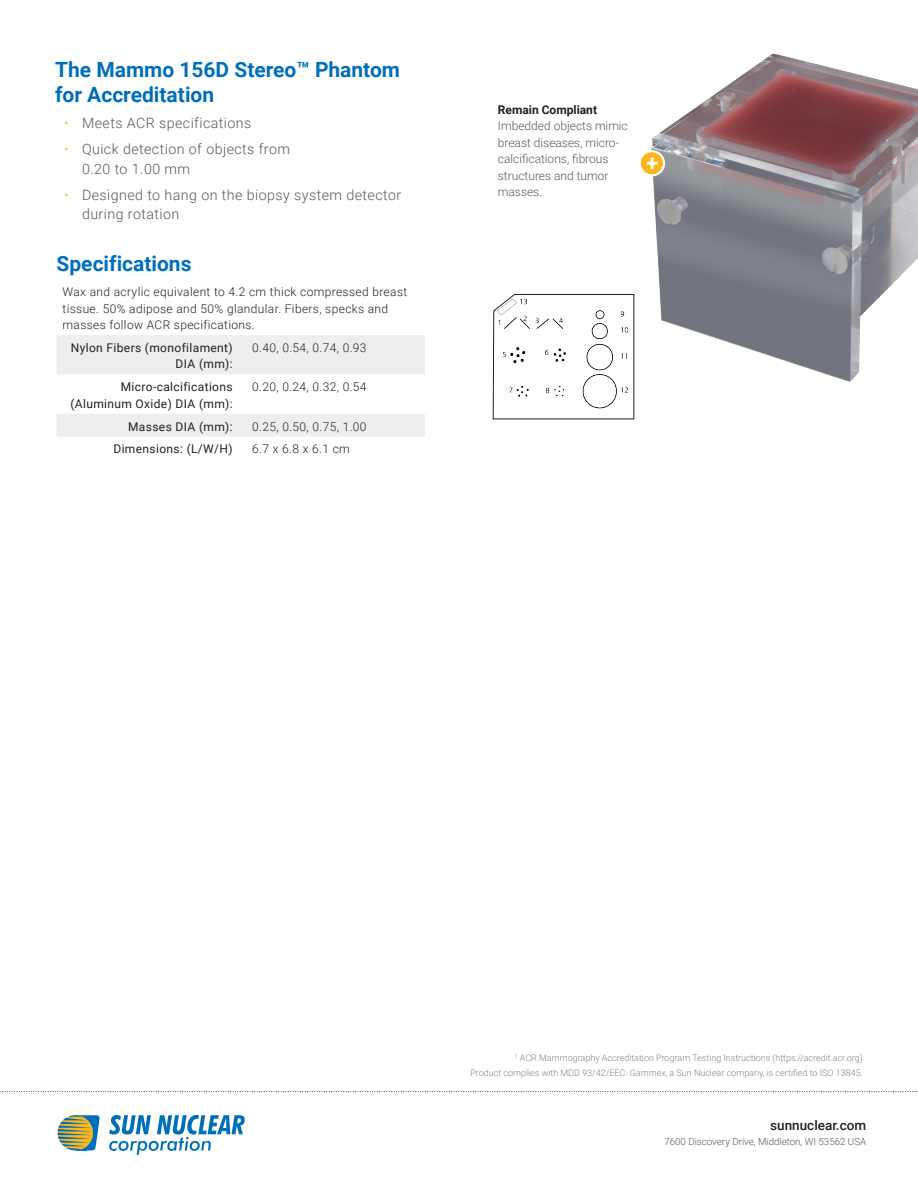
<style>
.page{position:relative;width:918px;height:1188px;background:#fff}
.page>*{position:absolute;margin:0;border:0;box-sizing:border-box;transform-origin:0 0}
.Datasheet_PG2_Sectio{font:700 21px "Roboto";color:#006fba}
.t1{font:300 14.25px/19.5px "Roboto";letter-spacing:.03em;color:#57585a}
.t2{font:500 13.5px "Roboto";color:#231f20}
.Specs_-_Table_Right{font:300 12px/16.5px "Roboto";letter-spacing:.03em;color:#231f20}
.Specs_-_Table_Left_C{font:12px/16.5px "Roboto";letter-spacing:.03em;color:#231f20;text-align:right}
.Specs_-_Body_Copy{font:300 12px/16.5px "Roboto";color:#57585a}
.Diagram_Text_Call_Ou{font:700 12px "Roboto";color:#231f20}
.t3{font:300 9.75px "Roboto";color:#57585a}
.t4{font:300 9px "Roboto";color:#808285}
.s1{color:#fec451}
</style>
<div class="page">
<svg style="left:0;top:1091px;width:918px;height:1px"></svg>
<svg style="left:58px;top:1115px;width:42px;height:35px"></svg>
<svg style="left:109px;top:1115px;width:136px;height:40px"></svg>
<svg style="left:57px;top:335px;width:368px;height:101px"></svg>
<img style="left:651px;top:53px;width:267px;height:329px">
<svg style="left:640px;top:151px;width:24px;height:24px"></svg>
<div style="left:639px;top:150px;width:26px;height:26px;border:2px solid #fff;border-radius:50%"></div>
<svg style="left:647px;top:157px;width:11px;height:12px"></svg>
<svg style="left:493px;top:294px;width:141px;height:125px"></svg>
<p class="Datasheet_PG2_Sectio" style="left:55px;top:55px;width:347px">The Mammo 156D Stereo™ Phantom</p>
<p class="Datasheet_PG2_Sectio" style="left:55px;top:80px;width:161px">for Accreditation</p>
<p class="t1" style="left:64px;top:113px;width:189px"><span class="s1">•</span> Meets ACR specifications</p>
<p class="t1" style="left:82px;top:139px;width:210px;text-indent:-18px"><span class="s1">•</span> Quick detection of objects from<br>0.20 to 1.00 mm</p>
<p class="t1" style="left:82px;top:184px;width:321px;text-indent:-18px"><span class="s1">•</span> Designed to hang on the biopsy system detector during rotation</p>
<p class="Datasheet_PG2_Sectio" style="left:57px;top:249px;width:136px">Specifications</p>
<p class="Specs_-_Table_Right" style="left:63px;top:283px;width:346px">Wax and acrylic equivalent to 4.2 cm thick compressed breast tissue. 50% adipose and 50% glandular. Fibers, specks and masses follow ACR specifications.</p>
<p class="Specs_-_Table_Left_C" style="left:71px;top:339px;width:163px">Nylon Fibers (monofilament)<br>DIA (mm):</p>
<p class="Specs_-_Table_Right" style="left:252px;top:339px;width:116px">0.40, 0.54, 0.74, 0.93</p>
<p class="Specs_-_Table_Left_C" style="left:70px;top:378px;width:164px">Micro-calcifications (Aluminum Oxide) DIA (mm):</p>
<p class="Specs_-_Table_Right" style="left:252px;top:378px;width:116px">0.20, 0.24, 0.32, 0.54</p>
<p class="Specs_-_Table_Left_C" style="left:128px;top:418px;width:106px">Masses DIA (mm):</p>
<p class="Specs_-_Table_Right" style="left:252px;top:418px;width:116px">0.25, 0.50, 0.75, 1.00</p>
<p class="Specs_-_Table_Left_C" style="left:113px;top:440px;width:121px">Dimensions: (L/W/H)</p>
<p class="Specs_-_Table_Right" style="left:252px;top:440px;width:99px">6.7 x 6.8 x 6.1 cm</p>
<p class="Diagram_Text_Call_Ou" style="left:498px;top:101px;width:101px">Remain Compliant</p>
<p class="Specs_-_Body_Copy" style="left:498px;top:117px;width:131px">Imbedded objects mimic breast diseases, micro&shy;calcifications, fibrous structures and tumor masses.</p>
<p class="t4" style="left:515px;top:1052px;width:350px"><sup>1</sup> ACR Mammography Accreditation Program Testing Instructions (https://acredit.acr.org)</p>
<p class="t4" style="left:470px;top:1067px;width:394px">Product complies with MDD 93/42/EEC. Gammex, a Sun Nuclear company, is certified to ISO 13845.</p>
<p class="t2" style="left:770px;top:1115px;width:97px">sunnuclear.com</p>
<p class="t3" style="left:664px;top:1134px;width:203px">7600 Discovery Drive, Middleton, WI 53562 USA</p>
</div>
